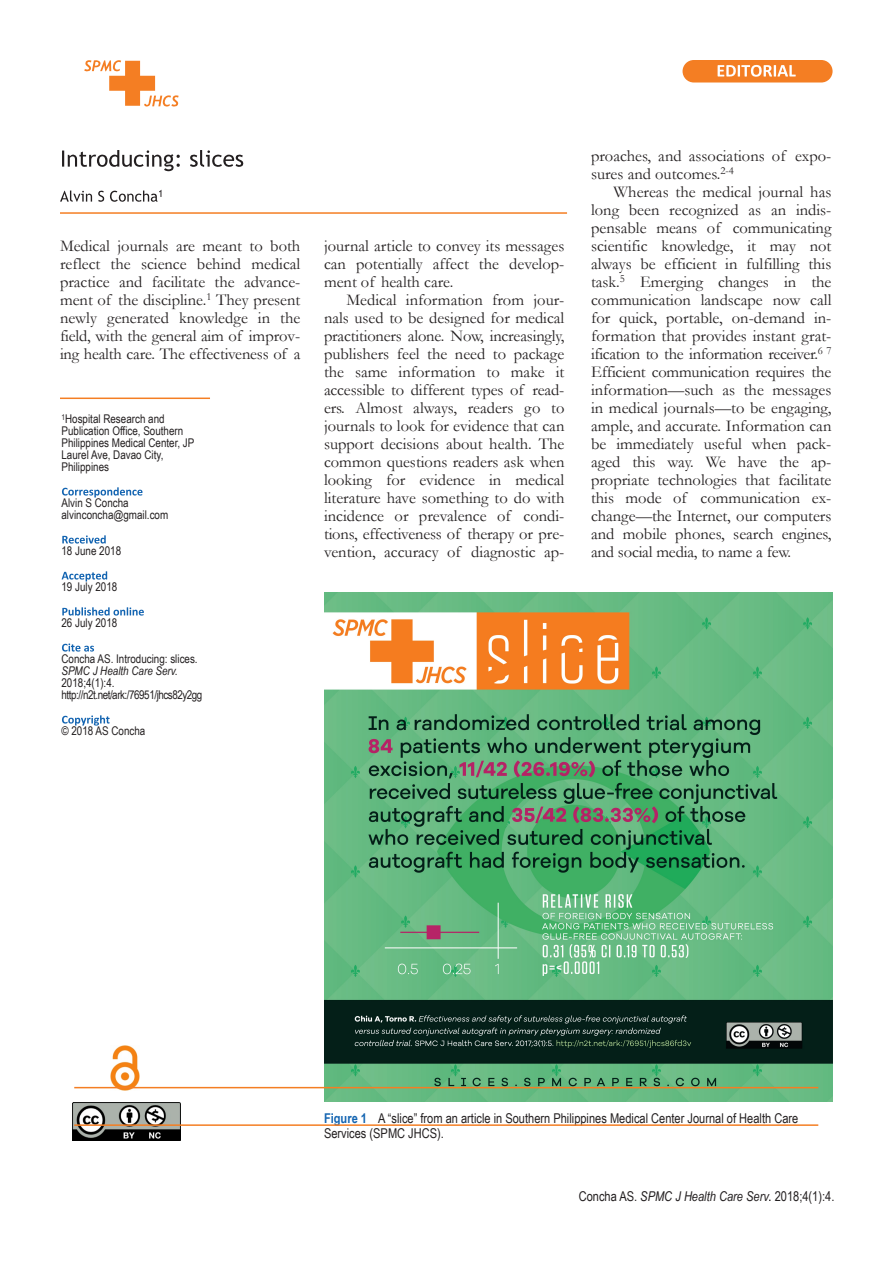
<style>
.page{position:relative;width:893px;height:1263px;background:#fff}
.page>*{position:absolute;margin:0;border:0;box-sizing:border-box;transform-origin:0 0}
.t1{font:16.5px/18px "Garamond";color:#231f20;text-align:justify}
.t2{font:13.5px/15px "Arial Narrow";color:#231f20}
.t3{font:12px/12px "Arial Narrow";color:#231f20}
.s1{font-style:italic}
.s2{font-weight:700;color:#1364b1}
</style>
<div class="page">
<svg style="left:84px;top:60px;width:95px;height:47px"></svg>
<div style="left:682px;top:60px;width:150px;height:22px;background:#f47e23;border-radius:11px"></div>
<svg style="left:718px;top:65px;width:78px;height:12px"></svg>
<svg style="left:62px;top:150px;width:118px;height:21px"></svg>
<svg style="left:190px;top:150px;width:53px;height:17px"></svg>
<svg style="left:60px;top:191px;width:32px;height:11px"></svg>
<svg style="left:98px;top:191px;width:6px;height:11px"></svg>
<svg style="left:110px;top:190px;width:51px;height:12px"></svg>
<hr style="left:60px;top:212px;width:507px;height:2px;background:#f47e23">
<hr style="left:60px;top:398px;width:150px;height:1px;background:#f47e23">
<svg style="left:62px;top:487px;width:81px;height:11px"></svg>
<svg style="left:62px;top:535px;width:44px;height:9px"></svg>
<svg style="left:62px;top:571px;width:45px;height:11px"></svg>
<svg style="left:62px;top:607px;width:82px;height:9px"></svg>
<svg style="left:62px;top:643px;width:32px;height:9px"></svg>
<svg style="left:62px;top:715px;width:48px;height:11px"></svg>
<img style="left:73px;top:1102px;width:108px;height:38px">
<img style="left:111px;top:1046px;width:28px;height:45px">
<img style="left:324px;top:592px;width:508px;height:509px">
<hr style="left:74px;top:1087px;width:744px;height:1px;background:#f47e23">
<hr style="left:74px;top:1124px;width:744px;height:2px;background:#f47e23">
<p class="t1" style="left:60px;top:237px;width:242px">Medical journals are meant to both reflect the science behind medical practice and facilitate the advance&shy;ment of the discipline.<sup>1</sup> They present newly generated knowledge in the field, with the general aim of improv&shy;ing health care. The effectiveness of a</p>
<p class="t1" style="left:324px;top:237px;width:242px">journal article to convey its messages can potentially affect the develop&shy;ment of health care.</p>
<p class="t1" style="left:324px;top:291px;width:242px;text-indent:22px">Medical information from jour&shy;nals used to be designed for medical practitioners alone. Now, increasingly, publishers feel the need to package the same information to make it accessible to different types of read&shy;ers. Almost always, readers go to journals to look for evidence that can support decisions about health. The common questions readers ask when looking for evidence in medical literature have something to do with incidence or prevalence of condi&shy;tions, effectiveness of therapy or pre&shy;vention, accuracy of diagnostic ap-</p>
<p class="t3" style="left:62px;top:413px;width:134px"><sup>1</sup>Hospital Research and<br>Publication Office, Southern<br>Philippines Medical Center, JP<br>Laurel Ave, Davao City,<br>Philippines</p>
<p class="t3" style="left:62px;top:497px;width:108px">Alvin S Concha alvinconcha@gmail.com</p>
<p class="t3" style="left:62px;top:545px;width:61px">18 June 2018</p>
<p class="t3" style="left:62px;top:581px;width:57px">19 July 2018</p>
<p class="t3" style="left:62px;top:617px;width:57px">26 July 2018</p>
<p class="t3" style="left:62px;top:653px;width:142px">Concha AS. Introducing: slices.<br><span class="s1">SPMC J Health Care Serv</span>.<br>2018;4(1):4. http://n2t.net/ark:/76951/jhcs82y2gg</p>
<p class="t3" style="left:62px;top:725px;width:85px">© 2018 AS Concha</p>
<p class="t1" style="left:591px;top:147px;width:242px">proaches, and associations of expo&shy;sures and outcomes.<sup>2-4</sup></p>
<p class="t1" style="left:591px;top:183px;width:242px;text-indent:22px">Whereas the medical journal has long been recognized as an indis&shy;pensable means of communicating scientific knowledge, it may not always be efficient in fulfilling this task.<sup>5</sup> Emerging changes in the communication landscape now call for quick, portable, on-demand in&shy;formation that provides instant grat&shy;ification to the information receiver.<sup>6</sup> <sup>7<br></sup>Efficient communication requires the information—such as the messages in medical journals—to be engaging, ample, and accurate. Information can be immediately useful when pack&shy;aged this way. We have the ap&shy;propriate technologies that facilitate this mode of communication ex&shy;change—the Internet, our computers and mobile phones, search engines, and social media, to name a few.</p>
<p class="t2" style="left:324px;top:1110px;width:476px"><span class="s2">Figure 1</span> A “slice” from an article in Southern Philippines Medical Center Journal of Health Care<br>Services (SPMC JHCS).</p>
<p class="t2" style="left:579px;top:1188px;width:257px">Concha AS. <span class="s1">SPMC J Health Care Serv</span> 2018;4(1):4.</p>
</div>
